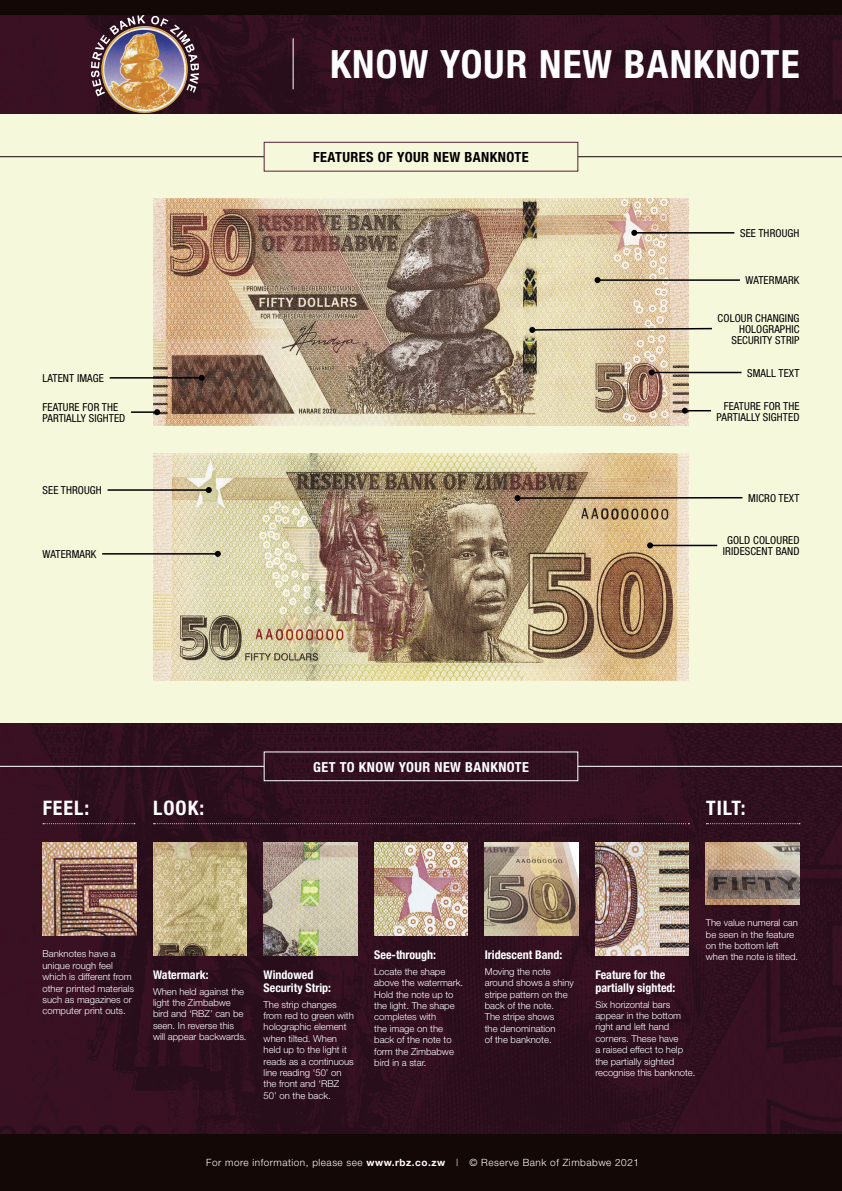
<style>
.page{position:relative;width:842px;height:1191px;background:#fff}
.page>*{position:absolute;margin:0;border:0;box-sizing:border-box;transform-origin:0 0}
.t1{font:700 condensed 39px "Helvetica Neue";letter-spacing:.03em;color:#fff}
.t2{font:700 condensed 20px "Helvetica Neue";letter-spacing:.05em;color:#fff}
.t3{font:700 condensed 14px "Helvetica Neue";letter-spacing:.03em;color:#000}
.t4{font:700 condensed 13.8px "Helvetica Neue";letter-spacing:.03em;color:#fff}
.t5{font:700 condensed 12px/13px "Helvetica Neue";color:#fff}
.t6{font:condensed 11px/11px "Helvetica Neue";letter-spacing:.01em;color:#000;text-align:right}
.t7{font:300 10px "Helvetica Neue";letter-spacing:.05em;color:#fff}
.t8{font:300 9.5px/11.4px "Helvetica Neue";color:#fff}
.s1{font-weight:700}
</style>
<div class="page">
<div style="left:0;top:113px;width:842px;height:610px;background:#f5f8db"></div>
<img style="left:0;top:723px;width:842px;height:411px">
<img style="left:43px;top:842px;width:93px;height:93px">
<img style="left:153px;top:842px;width:94px;height:113px">
<img style="left:264px;top:842px;width:93px;height:113px">
<img style="left:374px;top:842px;width:94px;height:93px">
<img style="left:485px;top:842px;width:93px;height:93px">
<img style="left:595px;top:842px;width:94px;height:113px">
<img style="left:706px;top:842px;width:93px;height:62px">
<svg style="left:43px;top:823px;width:92px;height:1px"></svg>
<svg style="left:154px;top:823px;width:535px;height:1px"></svg>
<svg style="left:706px;top:823px;width:94px;height:1px"></svg>
<div style="left:0;top:1134px;width:842px;height:57px;background:#130806"></div>
<img style="left:0;top:14px;width:842px;height:99px">
<div style="left:0;top:0;width:842px;height:14px;background:#130806"></div>
<hr style="left:0;top:156px;width:842px;height:1px;background:#130806">
<div style="left:264px;top:142px;width:314px;height:29px;background:#f5f8db"></div>
<div style="left:264px;top:142px;width:314px;height:30px;border:1px solid #591f3b"></div>
<hr style="left:0;top:766px;width:264px;height:1px;background:#fff">
<hr style="left:578px;top:766px;width:264px;height:1px;background:#fff">
<div style="left:264px;top:751px;width:314px;height:30px;border:1px solid #fff"></div>
<img style="left:153px;top:198px;width:536px;height:227px">
<hr style="left:110px;top:377px;width:92px;height:1px;background:#000">
<svg style="left:199px;top:375px;width:6px;height:6px"></svg>
<hr style="left:597px;top:279px;width:143px;height:2px;background:#000">
<svg style="left:594px;top:277px;width:6px;height:6px"></svg>
<svg style="left:529px;top:327px;width:183px;height:6px"></svg>
<hr style="left:634px;top:232px;width:100px;height:1px;background:#000">
<svg style="left:631px;top:230px;width:6px;height:6px"></svg>
<hr style="left:652px;top:372px;width:89px;height:1px;background:#000">
<svg style="left:649px;top:369px;width:6px;height:6px"></svg>
<svg style="left:682px;top:408px;width:29px;height:6px"></svg>
<hr style="left:131px;top:411px;width:26px;height:2px;background:#000">
<svg style="left:154px;top:409px;width:6px;height:6px"></svg>
<img style="left:153px;top:454px;width:536px;height:226px">
<svg style="left:514px;top:495px;width:229px;height:6px"></svg>
<hr style="left:650px;top:545px;width:67px;height:1px;background:#000">
<svg style="left:647px;top:542px;width:6px;height:6px"></svg>
<hr style="left:108px;top:489px;width:101px;height:2px;background:#000">
<svg style="left:206px;top:487px;width:6px;height:6px"></svg>
<hr style="left:102px;top:553px;width:116px;height:1px;background:#000">
<svg style="left:215px;top:551px;width:6px;height:6px"></svg>
<hr style="left:293px;top:38px;width:1px;height:51px;background:#fff">
<img style="left:79px;top:14px;width:131px;height:100px">
<h1 class="t1" style="left:330px;top:40px;width:471px">KNOW YOUR NEW BANKNOTE</h1>
<p class="t6" style="left:43px;top:373px;width:63px">LATENT IMAGE</p>
<p class="t6" style="left:43px;top:401px;width:84px;text-align:left">FEATURE FOR THE<br>PARTIALLY SIGHTED</p>
<p class="t6" style="left:43px;top:485px;width:61px">SEE THROUGH</p>
<p class="t6" style="left:43px;top:549px;width:55px">WATERMARK</p>
<h3 class="t3" style="left:313px;top:149px;width:217px">FEATURES OF YOUR NEW BANKNOTE</h3>
<h3 class="t4" style="left:313px;top:758px;width:217px">GET TO KNOW YOUR NEW BANKNOTE</h3>
<p class="t6" style="left:740px;top:228px;width:61px">SEE THROUGH</p>
<p class="t6" style="left:746px;top:275px;width:55px">WATERMARK</p>
<p class="t6" style="left:718px;top:312px;width:83px">COLOUR CHANGING<br>HOLOGRAPHIC<br>SECURITY STRIP</p>
<p class="t6" style="left:747px;top:367px;width:54px">SMALL TEXT</p>
<p class="t6" style="left:717px;top:400px;width:84px">FEATURE FOR THE<br>PARTIALLY SIGHTED</p>
<p class="t6" style="left:748px;top:492px;width:53px">MICRO TEXT</p>
<p class="t6" style="left:723px;top:535px;width:78px;text-align:center">GOLD COLOURED<br>IRIDESCENT BAND</p>
<h2 class="t2" style="left:43px;top:796px;width:48px">FEEL:</h2>
<h2 class="t2" style="left:153px;top:796px;width:53px">LOOK:</h2>
<h2 class="t2" style="left:706px;top:796px;width:41px">TILT:</h2>
<p class="t8" style="left:43px;top:948px;width:93px">Banknotes have a unique rough feel which is different from other printed materials such as magazines or computer print outs.</p>
<p class="t5" style="left:153px;top:968px;width:57px">Watermark:</p>
<p class="t8" style="left:153px;top:985px;width:95px">When held against the light the Zimbabwe bird and ‘RBZ’ can be seen. In reverse this will appear backwards.</p>
<p class="t5" style="left:264px;top:968px;width:69px">Windowed<br>Security Strip:</p>
<p class="t8" style="left:264px;top:998px;width:92px">The strip changes from red to green with holographic element when tilted. When held up to the light it reads as a continuous line reading ‘50’ on the front and ‘RBZ<br>50’ on the back.</p>
<p class="t5" style="left:374px;top:948px;width:63px">See-through:</p>
<p class="t8" style="left:374px;top:965px;width:91px">Locate the shape above the watermark.<br>Hold the note up to the light. The shape completes with<br>the image on the back of the note to form the Zimbabwe bird in a star.</p>
<p class="t8" style="left:706px;top:917px;width:94px">The value numeral can be seen in the feature on the bottom left</p>
<p class="t5" style="left:485px;top:948px;width:79px">Iridescent Band:</p>
<p class="t8" style="left:706px;top:951px;width:94px">when the note is tilted.</p>
<p class="t8" style="left:485px;top:965px;width:91px">Moving the note around shows a shiny stripe pattern on the back of the note.<br>The stripe shows<br>the denomination<br>of the banknote.</p>
<p class="t5" style="left:595px;top:968px;width:82px">Feature for the partially sighted:</p>
<p class="t8" style="left:595px;top:998px;width:102px">Six horizontal bars appear in the bottom right and left hand corners. These have<br>a raised effect to help the partially sighted recognise this banknote.</p>
<p class="t7" style="left:206px;top:1156px;width:434px">For more information, please see <span class="s1">www.rbz.co.zw</span> | © Reserve Bank of Zimbabwe 2021</p>
</div>
